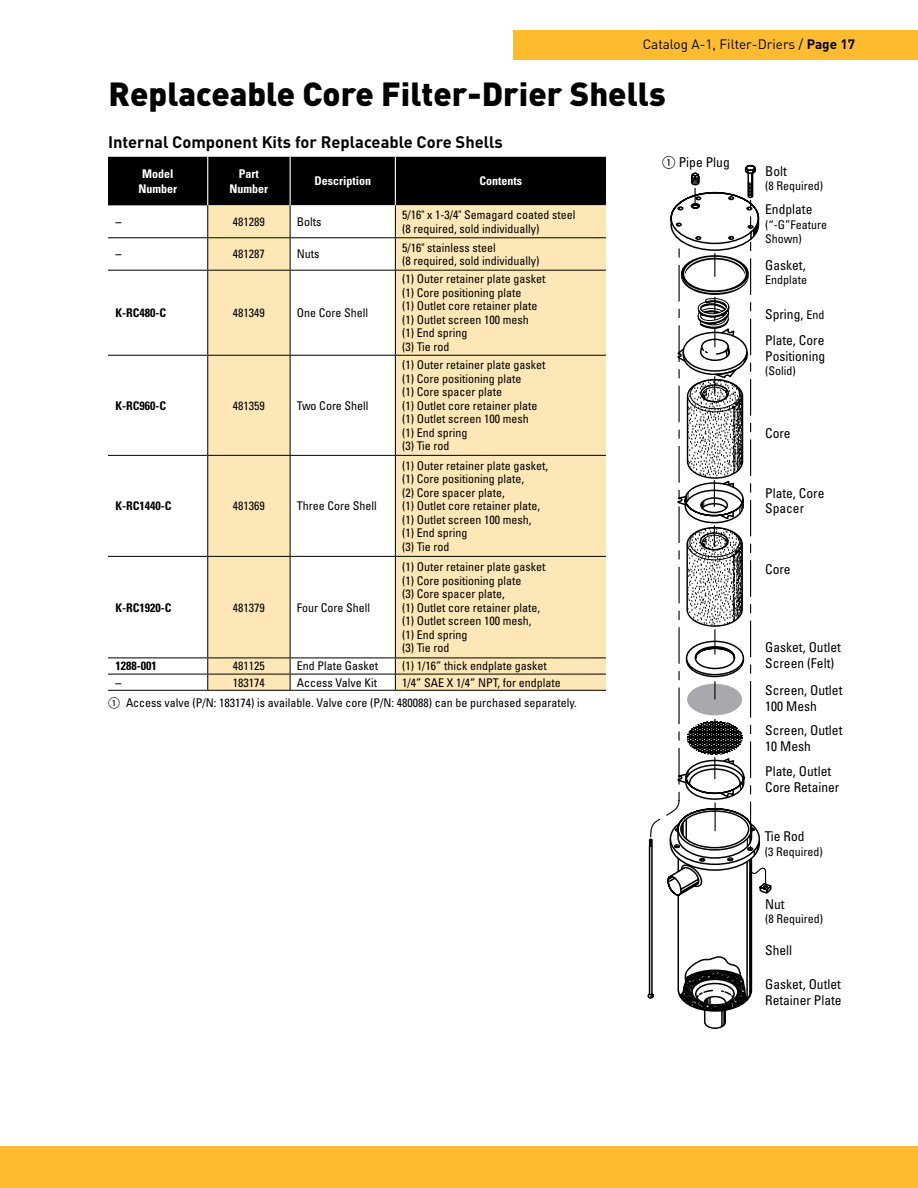
<style>
.page{position:relative;width:918px;height:1188px;background:#fff}
.page>*{position:absolute;margin:0;border:0;box-sizing:border-box;transform-origin:0 0}
.t1{font:900 33px "DINOT";color:#000}
.t2{font:700 16.5px "DINOT";color:#000}
.t3{font:condensed 13.5px/16.2px "Univers LT Std";color:#000}
.t4{font:13.5px "DINOT";color:#000}
.t5{font:condensed 12px/13.5px "Univers LT Std";color:#000}
.t6{font:condensed 12px "Univers";color:#000}
.t7{font:700 condensed 12px "Univers LT Std";color:#000}
.t8{font:700 condensed 12px/14.4px "Univers LT Std";color:#fff;text-align:center}
.s1{font-weight:700}
.s2{font-family:"Numerics P02";font-stretch:normal}
.s3{font-size:12px}
</style>
<div class="page">
<div style="left:0;top:1146px;width:918px;height:42px;background:#fdbb30"></div>
<div style="left:513px;top:30px;width:405px;height:30px;background:#fdbb30"></div>
<svg style="left:648px;top:165px;width:124px;height:864px"></svg>
<div style="left:108px;top:157px;width:498px;height:48px;background:#000"></div>
<div style="left:208px;top:205px;width:398px;height:485px;background:#fee7b7"></div>
<svg style="left:291px;top:205px;width:104px;height:485px"></svg>
<hr style="left:207px;top:157px;width:1px;height:48px;background:#fff">
<hr style="left:290px;top:157px;width:1px;height:48px;background:#fff">
<hr style="left:395px;top:157px;width:1px;height:48px;background:#fff">
<hr style="left:207px;top:205px;width:1px;height:32px;background:#000">
<hr style="left:290px;top:205px;width:1px;height:32px;background:#000">
<hr style="left:395px;top:205px;width:1px;height:32px;background:#000">
<hr style="left:108px;top:237px;width:100px;height:1px;background:#000">
<hr style="left:208px;top:237px;width:82px;height:1px;background:#000">
<hr style="left:207px;top:238px;width:1px;height:32px;background:#000">
<hr style="left:290px;top:237px;width:105px;height:1px;background:#000">
<hr style="left:290px;top:238px;width:1px;height:32px;background:#000">
<hr style="left:395px;top:237px;width:211px;height:1px;background:#000">
<hr style="left:395px;top:238px;width:1px;height:32px;background:#000">
<hr style="left:108px;top:270px;width:100px;height:1px;background:#000">
<hr style="left:208px;top:270px;width:82px;height:1px;background:#000">
<hr style="left:207px;top:271px;width:1px;height:84px;background:#000">
<hr style="left:290px;top:270px;width:105px;height:1px;background:#000">
<hr style="left:290px;top:271px;width:1px;height:84px;background:#000">
<hr style="left:395px;top:270px;width:211px;height:1px;background:#000">
<hr style="left:395px;top:271px;width:1px;height:84px;background:#000">
<hr style="left:108px;top:355px;width:100px;height:1px;background:#000">
<hr style="left:208px;top:355px;width:82px;height:1px;background:#000">
<hr style="left:207px;top:356px;width:1px;height:99px;background:#000">
<hr style="left:290px;top:355px;width:105px;height:1px;background:#000">
<hr style="left:290px;top:356px;width:1px;height:99px;background:#000">
<hr style="left:395px;top:355px;width:211px;height:1px;background:#000">
<hr style="left:395px;top:356px;width:1px;height:99px;background:#000">
<hr style="left:108px;top:455px;width:100px;height:1px;background:#000">
<hr style="left:208px;top:455px;width:82px;height:1px;background:#000">
<hr style="left:207px;top:456px;width:1px;height:100px;background:#000">
<hr style="left:290px;top:455px;width:105px;height:1px;background:#000">
<hr style="left:290px;top:456px;width:1px;height:100px;background:#000">
<hr style="left:395px;top:455px;width:211px;height:1px;background:#000">
<hr style="left:395px;top:456px;width:1px;height:100px;background:#000">
<hr style="left:207px;top:557px;width:1px;height:101px;background:#000">
<hr style="left:290px;top:557px;width:1px;height:101px;background:#000">
<hr style="left:395px;top:557px;width:1px;height:101px;background:#000">
<hr style="left:108px;top:658px;width:100px;height:1px;background:#000">
<hr style="left:208px;top:658px;width:82px;height:1px;background:#000">
<hr style="left:290px;top:658px;width:105px;height:1px;background:#000">
<hr style="left:395px;top:658px;width:211px;height:1px;background:#000">
<hr style="left:108px;top:674px;width:100px;height:1px;background:#000">
<hr style="left:208px;top:674px;width:82px;height:1px;background:#000">
<svg style="left:207px;top:658px;width:1px;height:32px"></svg>
<hr style="left:290px;top:674px;width:105px;height:1px;background:#000">
<svg style="left:290px;top:658px;width:1px;height:32px"></svg>
<hr style="left:395px;top:674px;width:211px;height:1px;background:#000">
<svg style="left:395px;top:658px;width:1px;height:32px"></svg>
<hr style="left:108px;top:690px;width:100px;height:1px;background:#000">
<hr style="left:208px;top:690px;width:82px;height:1px;background:#000">
<hr style="left:290px;top:690px;width:105px;height:1px;background:#000">
<hr style="left:395px;top:690px;width:211px;height:1px;background:#000">
<hr style="left:108px;top:556px;width:100px;height:1px;background:#000">
<hr style="left:208px;top:556px;width:82px;height:1px;background:#000">
<hr style="left:290px;top:556px;width:105px;height:1px;background:#000">
<hr style="left:395px;top:556px;width:211px;height:1px;background:#000">
<p class="t4" style="left:643px;top:35px;width:214px">Catalog A-1, Filter-Driers / <span class="s1">Page 17</span></p>
<h1 class="t1" style="left:109px;top:71px;width:559px">Replaceable Core Filter-Drier Shells</h1>
<h2 class="t2" style="left:108px;top:131px;width:396px">Internal Component Kits for Replaceable Core Shells</h2>
<p class="t8" style="left:139px;top:167px;width:40px">Model<br>Number</p>
<p class="t8" style="left:230px;top:167px;width:40px">Part<br>Number</p>
<p class="t8" style="left:314px;top:174px;width:58px">Description</p>
<p class="t8" style="left:479px;top:174px;width:44px">Contents</p>
<p class="t7" style="left:116px;top:214px;width:7px">–</p>
<p class="t5" style="left:233px;top:215px;width:33px">481289</p>
<p class="t5" style="left:297px;top:215px;width:26px">Bolts</p>
<p class="t5" style="left:402px;top:208px;width:175px">5/16" x 1-3/4" Semagard coated steel (8 required, sold individually)</p>
<p class="t7" style="left:116px;top:247px;width:7px">–</p>
<p class="t5" style="left:233px;top:247px;width:33px">481287</p>
<p class="t5" style="left:297px;top:247px;width:24px">Nuts</p>
<p class="t5" style="left:402px;top:240px;width:139px">5/16" stainless steel<br>(8 required, sold individually)</p>
<p class="t7" style="left:116px;top:305px;width:52px">K-RC480-C</p>
<p class="t5" style="left:233px;top:306px;width:33px">481349</p>
<p class="t5" style="left:297px;top:306px;width:73px">One Core Shell</p>
<p class="t7" style="left:116px;top:398px;width:52px">K-RC960-C</p>
<p class="t5" style="left:233px;top:398px;width:33px">481359</p>
<p class="t5" style="left:297px;top:398px;width:73px">Two Core Shell</p>
<p class="t7" style="left:116px;top:499px;width:57px">K-RC1440-C</p>
<p class="t5" style="left:233px;top:499px;width:33px">481369</p>
<p class="t5" style="left:297px;top:499px;width:81px">Three Core Shell</p>
<p class="t7" style="left:116px;top:600px;width:57px">K-RC1920-C</p>
<p class="t5" style="left:233px;top:600px;width:33px">481379</p>
<p class="t5" style="left:297px;top:600px;width:75px">Four Core Shell</p>
<p class="t5" style="left:402px;top:272px;width:145px">(1) Outer retainer plate gasket (1) Core positioning plate<br>(1) Outlet core retainer plate (1) Outlet screen 100 mesh<br>(1) End spring<br>(3) Tie rod</p>
<p class="t5" style="left:402px;top:358px;width:145px">(1) Outer retainer plate gasket (1) Core positioning plate<br>(1) Core spacer plate<br>(1) Outlet core retainer plate (1) Outlet screen 100 mesh<br>(1) End spring<br>(3) Tie rod</p>
<p class="t5" style="left:402px;top:459px;width:147px">(1) Outer retainer plate gasket, (1) Core positioning plate,<br>(2) Core spacer plate,<br>(1) Outlet core retainer plate, (1) Outlet screen 100 mesh,<br>(1) End spring<br>(3) Tie rod</p>
<p class="t5" style="left:402px;top:560px;width:145px">(1) Outer retainer plate gasket (1) Core positioning plate<br>(3) Core spacer plate,<br>(1) Outlet core retainer plate, (1) Outlet screen 100 mesh, (1) End spring<br>(3) Tie rod</p>
<p class="t7" style="left:116px;top:659px;width:43px">1288-001</p>
<p class="t5" style="left:233px;top:659px;width:33px">481125</p>
<p class="t5" style="left:297px;top:659px;width:83px">End Plate Gasket</p>
<p class="t5" style="left:402px;top:659px;width:146px">(1) 1/16” thick endplate gasket</p>
<p class="t7" style="left:116px;top:675px;width:7px">–</p>
<p class="t5" style="left:233px;top:675px;width:33px">183174</p>
<p class="t5" style="left:297px;top:675px;width:82px">Access Valve Kit</p>
<p class="t5" style="left:402px;top:675px;width:160px">1/4” SAE X 1/4” NPT, for endplate</p>
<p class="t6" style="left:108px;top:695px;width:470px"><span class="s2">1</span> Access valve (P/N: 183174) is available. Valve core (P/N: 480088) can be purchased separately.</p>
<p class="t3" style="left:662px;top:154px;width:69px"><span class="s2">1</span> Pipe Plug</p>
<p class="t3" style="left:765px;top:163px;width:23px">Bolt</p>
<p class="t5" style="left:765px;top:178px;width:59px">(8 Required)</p>
<p class="t3" style="left:765px;top:201px;width:49px">Endplate</p>
<p class="t5" style="left:765px;top:217px;width:63px;line-height:14.4px">(“-G”Feature<br>Shown)</p>
<p class="t3" style="left:765px;top:257px;width:42px">Gasket,</p>
<p class="t5" style="left:765px;top:273px;width:43px">Endplate</p>
<p class="t3" style="left:765px;top:306px;width:61px">Spring, <span class="s3">End</span></p>
<p class="t3" style="left:765px;top:332px;width:61px">Plate, Core<br>Positioning</p>
<p class="t5" style="left:765px;top:364px;width:32px">(Solid)</p>
<p class="t3" style="left:765px;top:425px;width:27px">Core</p>
<p class="t3" style="left:765px;top:486px;width:61px;line-height:14.4px">Plate, Core<br>Spacer</p>
<p class="t3" style="left:765px;top:561px;width:27px">Core</p>
<p class="t3" style="left:765px;top:639px;width:77px">Gasket, Outlet<br>Screen (Felt)</p>
<p class="t3" style="left:765px;top:682px;width:79px">Screen, Outlet<br>100 Mesh</p>
<p class="t3" style="left:765px;top:722px;width:79px">Screen, Outlet<br>10 Mesh</p>
<p class="t3" style="left:765px;top:762px;width:76px">Plate, Outlet<br>Core Retainer</p>
<p class="t3" style="left:765px;top:828px;width:41px">Tie Rod</p>
<p class="t5" style="left:765px;top:845px;width:59px">(3 Required)</p>
<p class="t3" style="left:765px;top:896px;width:21px">Nut</p>
<p class="t5" style="left:765px;top:912px;width:59px">(8 Required)</p>
<p class="t3" style="left:765px;top:942px;width:29px">Shell</p>
<p class="t3" style="left:765px;top:976px;width:78px">Gasket, Outlet<br>Retainer Plate</p>
</div>
